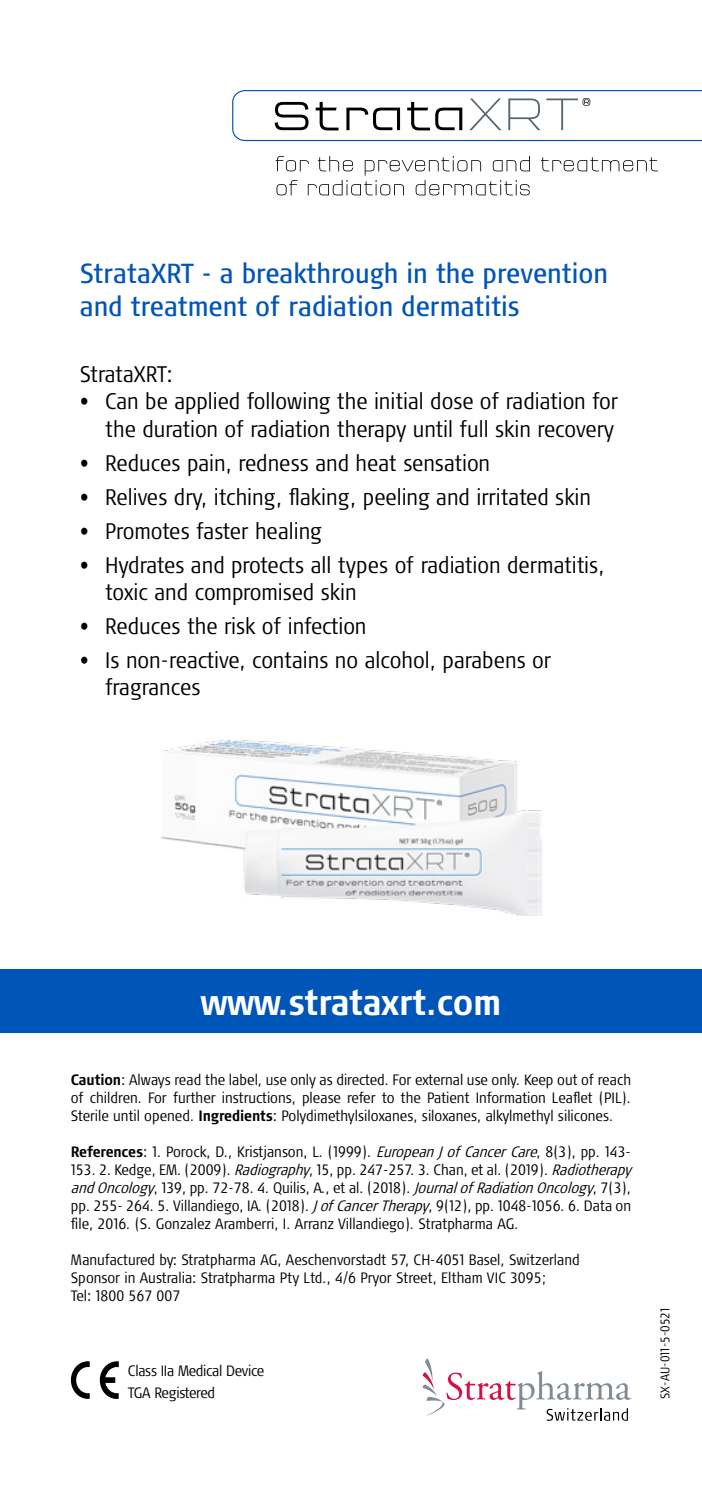
<style>
.page{position:relative;width:702px;height:1489px;background:#fff}
.page>*{position:absolute;margin:0;border:0;box-sizing:border-box;transform-origin:0 0}
.t1{font:700 condensed 36px "Signa Pro";color:#fff}
.t2{font:condensed 27.5px/33px "Signa Pro";color:#0055b8}
.t3{font:300 condensed 22.5px/27px "Signa Pro";color:#000}
.t4{font:300 condensed 15px/18px "Signa Pro";color:#000}
.t5{font:300 condensed 15px/21.5px "Signa Pro";letter-spacing:-.02em;color:#000}
.t6{font:300 condensed 12.5px "Signa Pro";color:#000}
.s1{font-weight:700}
.s2{font-style:italic}
</style>
<div class="page">
<svg style="left:100px;top:1361px;width:19px;height:37px"></svg>
<svg style="left:71px;top:1361px;width:19px;height:37px"></svg>
<div style="left:0;top:968px;width:702px;height:64px;background:#0055b8"></div>
<img style="left:161px;top:739px;width:380px;height:176px">
<svg style="left:541px;top:157px;width:117px;height:14px"></svg>
<svg style="left:276px;top:156px;width:254px;height:39px"></svg>
<svg style="left:232px;top:90px;width:470px;height:51px"></svg>
<svg style="left:422px;top:1358px;width:209px;height:62px"></svg>
<h2 class="t2" style="left:80px;top:257px;width:529px">StrataXRT - a breakthrough in the prevention and treatment of radiation dermatitis</h2>
<h3 class="t3" style="left:80px;top:361px;width:94px">StrataXRT:</h3>
<h3 class="t3" style="left:80px;top:388px;width:540px;text-align:right">• Can be applied following the initial dose of radiation for the duration of radiation therapy until full skin recovery</h3>
<h3 class="t3" style="left:80px;top:449px;width:412px">• Reduces pain, redness and heat sensation</h3>
<h3 class="t3" style="left:80px;top:483px;width:513px">• Relives dry, itching, flaking, peeling and irritated skin</h3>
<h3 class="t3" style="left:80px;top:517px;width:243px">• Promotes faster healing</h3>
<h3 class="t3" style="left:105px;top:551px;width:501px;text-indent:-25px">• Hydrates and protects all types of radiation dermatitis, toxic and compromised skin</h3>
<h3 class="t3" style="left:80px;top:612px;width:288px">• Reduces the risk of infection</h3>
<h3 class="t3" style="left:105px;top:646px;width:447px;text-indent:-25px">• Is non-reactive, contains no alcohol, parabens or fragrances</h3>
<h1 class="t1" style="left:200px;top:980px;width:303px">www.strataxrt.com</h1>
<p class="t4" style="left:71px;top:1070px;width:561px;text-align:justify"><span class="s1">Caution</span>: Always read the label, use only as directed. For external use only. Keep out of reach of children. For further instructions, please refer to the Patient Information Leaflet (PIL).<br>Sterile until opened. <span class="s1">Ingredients</span>: Polydimethylsiloxanes, siloxanes, alkylmethyl silicones.</p>
<p class="t4" style="left:71px;top:1142px;width:566px"><span class="s1">References</span>: 1. Porock, D., Kristjanson, L. (1999). <span class="s2">EuropeanJ ofCancerCare</span>, 8(3), pp. 143- 153. 2. Kedge, EM. (2009). <span class="s2">Radiography</span>, 15, pp. 247-257. 3. Chan, et al. (2019). <span class="s2">Radiotherapy andOncology</span>, 139, pp. 72-78. 4. Quilis, A., et al. (2018). <span class="s2">JournalofRadiationOncology</span>, 7(3), pp. 255- 264. 5. Villandiego, IA. (2018). <span class="s2">J ofCancerTherapy</span>, 9(12), pp. 1048-1056. 6. Data on file, 2016. (S. Gonzalez Aramberri, I. Arranz Villandiego). Stratpharma AG.</p>
<p class="t4" style="left:71px;top:1250px;width:510px">Manufactured by: Stratpharma AG, Aeschenvorstadt 57, CH-4051 Basel, Switzerland<br>Sponsor in Australia: Stratpharma Pty Ltd., 4/6 Pryor Street, Eltham VIC 3095;<br>Tel: 1800 567 007</p>
<p class="t5" style="left:128px;top:1359px;width:138px">Class IIa Medical Device<br>TGA Registered</p>
<p class="t6" style="left:657px;top:1398px;width:93px;rotate:-90deg">SX-AU-011-5-0521</p>
</div>
